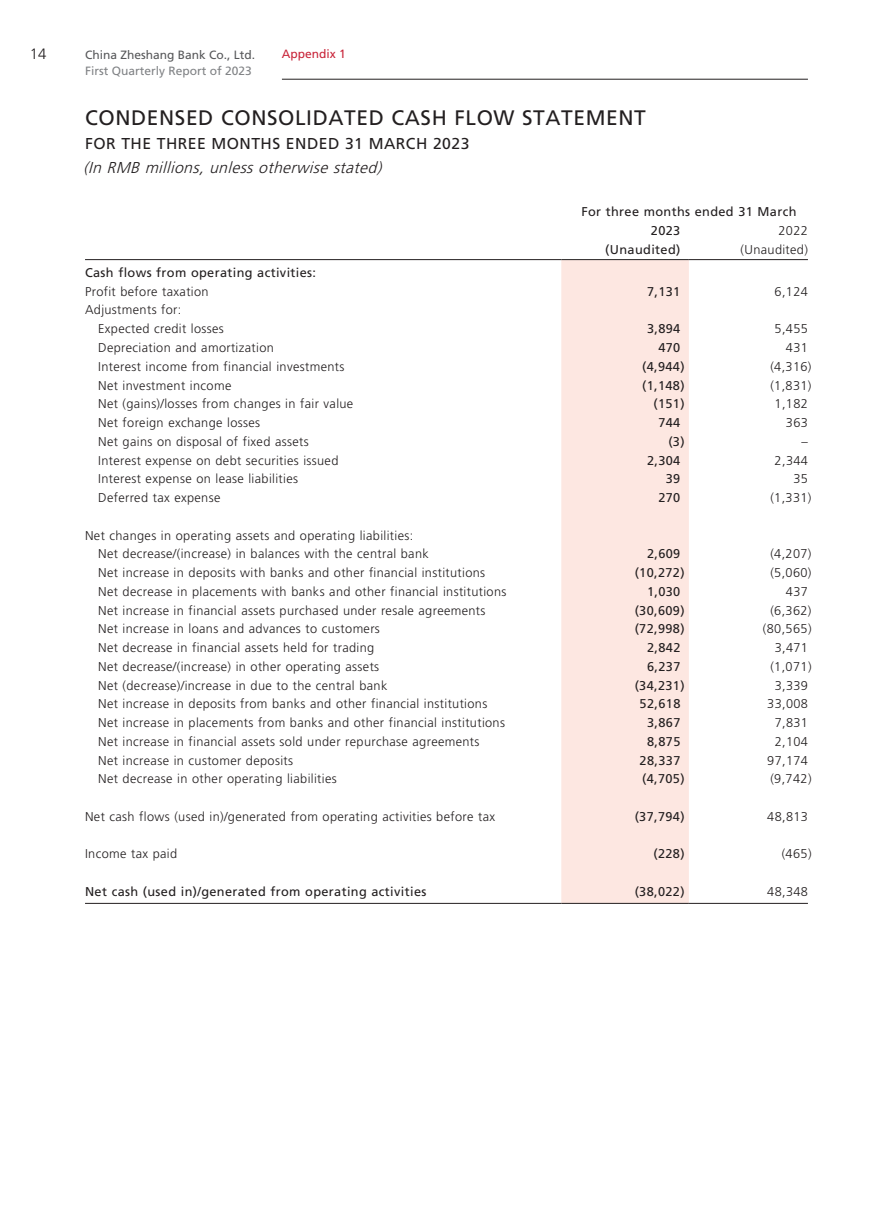
<style>
.page{position:relative;width:893px;height:1212px;background:#fff}
.page>*{position:absolute;margin:0;border:0;box-sizing:border-box;transform-origin:0 0}
.t1{font:21px "Frutiger LT Std";letter-spacing:.03em;color:#231f20}
.t2{font:italic 300 15.75px "Frutiger LT Std";color:#231f20}
.t3{font:15.75px "Frutiger LT Std";letter-spacing:.03em;color:#231f20}
.t4{font:300 15px "Frutiger LT Std";color:#231f20}
.t5{font:300 12.75px/18.8px "Frutiger LT Std";letter-spacing:.03em;color:#231f20}
.t6{font:12.75px/18.8px "Frutiger LT Std";letter-spacing:.03em;color:#231f20}
.t7{font:12px "Frutiger LT Std";color:#808285}
.t8{font:12px "Frutiger LT Std";color:#57585a}
.t9{font:12px "Frutiger LT Std";color:#c82439}
</style>
<div class="page">
<hr style="left:282px;top:79px;width:526px;height:1px;background:#231f20">
<div style="left:561px;top:260px;width:128px;height:643px;background:#fde7e1"></div>
<hr style="left:85px;top:259px;width:476px;height:1px;background:#231f20">
<hr style="left:561px;top:259px;width:128px;height:1px;background:#231f20">
<hr style="left:689px;top:259px;width:119px;height:1px;background:#231f20">
<hr style="left:85px;top:903px;width:476px;height:1px;background:#231f20">
<hr style="left:561px;top:903px;width:128px;height:1px;background:#231f20">
<hr style="left:689px;top:903px;width:119px;height:1px;background:#231f20">
<p class="t4" style="left:30px;top:46px;width:18px">14</p>
<p class="t8" style="left:85px;top:48px;width:172px">China Zheshang Bank Co., Ltd.</p>
<p class="t7" style="left:85px;top:64px;width:168px">First Quarterly Report of 2023</p>
<p class="t9" style="left:282px;top:47px;width:66px">Appendix 1</p>
<h1 class="t1" style="left:85px;top:105px;width:562px">CONDENSED CONSOLIDATED CASH FLOW STATEMENT</h1>
<p class="t3" style="left:85px;top:134px;width:386px">FOR THE THREE MONTHS ENDED 31 MARCH 2023</p>
<p class="t2" style="left:83px;top:159px;width:304px">(In RMB millions,unlessotherwise stated)</p>
<p class="t6" style="left:651px;top:202px;width:147px;text-indent:-70px">For three months ended 31 March<br>2023</p>
<p class="t5" style="left:778px;top:221px;width:31px">2022</p>
<p class="t6" style="left:605px;top:240px;width:77px">(Unaudited)</p>
<p class="t5" style="left:741px;top:240px;width:69px">(Unaudited)</p>
<p class="t6" style="left:85px;top:263px;width:233px">Cash flows from operating activities:</p>
<p class="t5" style="left:85px;top:282px;width:125px">Profit before taxation</p>
<p class="t6" style="left:647px;top:282px;width:35px">7,131</p>
<p class="t5" style="left:775px;top:282px;width:35px">6,124</p>
<p class="t5" style="left:98px;top:301px;width:127px;text-indent:-13px">Adjustments for:<br>Expected credit losses</p>
<p class="t6" style="left:647px;top:319px;width:35px">3,894</p>
<p class="t5" style="left:775px;top:320px;width:35px">5,455</p>
<p class="t5" style="left:98px;top:338px;width:177px">Depreciation and amortization</p>
<p class="t6" style="left:658px;top:338px;width:23px">470</p>
<p class="t5" style="left:786px;top:338px;width:23px">431</p>
<p class="t5" style="left:98px;top:357px;width:248px">Interest income from financial investments</p>
<p class="t6" style="left:642px;top:357px;width:44px">(4,944)</p>
<p class="t5" style="left:770px;top:357px;width:43px">(4,316)</p>
<p class="t5" style="left:98px;top:376px;width:135px">Net investment income</p>
<p class="t6" style="left:642px;top:376px;width:44px">(1,148)</p>
<p class="t5" style="left:770px;top:376px;width:43px">(1,831)</p>
<p class="t5" style="left:98px;top:395px;width:257px">Net (gains)/losses from changes in fair value</p>
<p class="t6" style="left:653px;top:394px;width:33px">(151)</p>
<p class="t5" style="left:775px;top:395px;width:35px">1,182</p>
<p class="t5" style="left:98px;top:413px;width:163px">Net foreign exchange losses</p>
<p class="t6" style="left:658px;top:413px;width:23px">744</p>
<p class="t5" style="left:786px;top:413px;width:23px">363</p>
<p class="t5" style="left:98px;top:432px;width:212px">Net gains on disposal of fixed assets</p>
<p class="t6" style="left:668px;top:432px;width:18px">(3)</p>
<p class="t5" style="left:802px;top:432px;width:8px">–</p>
<p class="t5" style="left:98px;top:451px;width:242px">Interest expense on debt securities issued</p>
<p class="t6" style="left:647px;top:451px;width:35px">2,304</p>
<p class="t5" style="left:775px;top:451px;width:35px">2,344</p>
<p class="t5" style="left:98px;top:470px;width:201px">Interest expense on lease liabilities</p>
<p class="t6" style="left:666px;top:469px;width:16px">39</p>
<p class="t5" style="left:793px;top:470px;width:16px">35</p>
<p class="t5" style="left:98px;top:488px;width:124px">Deferred tax expense</p>
<p class="t6" style="left:658px;top:488px;width:23px">270</p>
<p class="t5" style="left:770px;top:488px;width:43px">(1,331)</p>
<p class="t5" style="left:98px;top:526px;width:332px;text-indent:-13px">Net changes in operating assets and operating liabilities:<br>Net decrease/(increase) in balances with the central bank</p>
<p class="t6" style="left:647px;top:545px;width:35px">2,609</p>
<p class="t5" style="left:770px;top:545px;width:43px">(4,207)</p>
<p class="t5" style="left:98px;top:563px;width:389px">Net increase in deposits with banks and other financial institutions</p>
<p class="t6" style="left:635px;top:563px;width:51px">(10,272)</p>
<p class="t5" style="left:770px;top:563px;width:43px">(5,060)</p>
<p class="t5" style="left:98px;top:582px;width:410px">Net decrease in placements with banks and other financial institutions</p>
<p class="t6" style="left:647px;top:582px;width:35px">1,030</p>
<p class="t5" style="left:786px;top:582px;width:23px">437</p>
<p class="t5" style="left:98px;top:601px;width:389px">Net increase in financial assets purchased under resale agreements</p>
<p class="t6" style="left:635px;top:601px;width:51px">(30,609)</p>
<p class="t5" style="left:770px;top:601px;width:43px">(6,362)</p>
<p class="t5" style="left:98px;top:620px;width:283px">Net increase in loans and advances to customers</p>
<p class="t6" style="left:635px;top:620px;width:51px">(72,998)</p>
<p class="t5" style="left:763px;top:620px;width:50px">(80,565)</p>
<p class="t5" style="left:98px;top:638px;width:278px">Net decrease in financial assets held for trading</p>
<p class="t6" style="left:647px;top:638px;width:35px">2,842</p>
<p class="t5" style="left:775px;top:638px;width:35px">3,471</p>
<p class="t5" style="left:98px;top:657px;width:283px">Net decrease/(increase) in other operating assets</p>
<p class="t6" style="left:647px;top:657px;width:35px">6,237</p>
<p class="t5" style="left:770px;top:657px;width:43px">(1,071)</p>
<p class="t5" style="left:98px;top:676px;width:291px">Net (decrease)/increase in due to the central bank</p>
<p class="t6" style="left:635px;top:676px;width:51px">(34,231)</p>
<p class="t5" style="left:775px;top:676px;width:35px">3,339</p>
<p class="t5" style="left:98px;top:695px;width:391px">Net increase in deposits from banks and other financial institutions</p>
<p class="t6" style="left:640px;top:695px;width:42px">52,618</p>
<p class="t5" style="left:767px;top:695px;width:42px">33,008</p>
<p class="t5" style="left:98px;top:713px;width:408px">Net increase in placements from banks and other financial institutions</p>
<p class="t6" style="left:647px;top:713px;width:35px">3,867</p>
<p class="t5" style="left:775px;top:713px;width:35px">7,831</p>
<p class="t5" style="left:98px;top:732px;width:383px">Net increase in financial assets sold under repurchase agreements</p>
<p class="t6" style="left:647px;top:732px;width:35px">8,875</p>
<p class="t5" style="left:775px;top:732px;width:35px">2,104</p>
<p class="t5" style="left:98px;top:751px;width:196px">Net increase in customer deposits</p>
<p class="t6" style="left:640px;top:751px;width:42px">28,337</p>
<p class="t5" style="left:767px;top:751px;width:42px">97,174</p>
<p class="t5" style="left:98px;top:770px;width:240px">Net decrease in other operating liabilities</p>
<p class="t6" style="left:642px;top:770px;width:44px">(4,705)</p>
<p class="t5" style="left:770px;top:770px;width:43px">(9,742)</p>
<p class="t5" style="left:85px;top:807px;width:412px">Net cash flows (used in)/generated from operating activities before tax</p>
<p class="t6" style="left:635px;top:807px;width:51px">(37,794)</p>
<p class="t5" style="left:767px;top:807px;width:42px">48,813</p>
<p class="t5" style="left:85px;top:845px;width:94px">Income tax paid</p>
<p class="t6" style="left:653px;top:845px;width:33px">(228)</p>
<p class="t5" style="left:782px;top:845px;width:31px">(465)</p>
<p class="t6" style="left:85px;top:882px;width:343px">Net cash (used in)/generated from operating activities</p>
<p class="t6" style="left:635px;top:882px;width:51px">(38,022)</p>
<p class="t5" style="left:767px;top:882px;width:42px">48,348</p>
</div>
